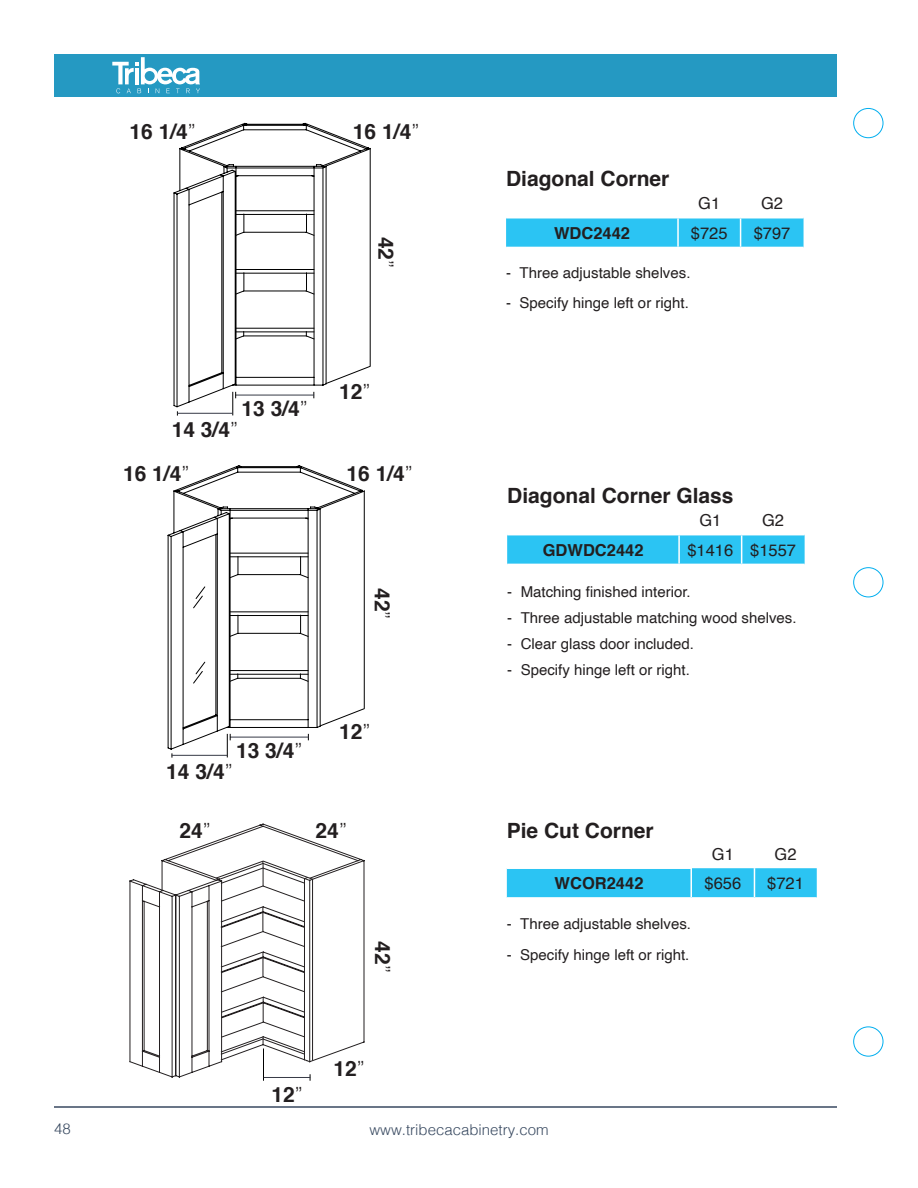
<style>
.page{position:relative;width:918px;height:1188px;background:#fff}
.page>*{position:absolute;margin:0;border:0;box-sizing:border-box;transform-origin:0 0}
.t1{font:700 21px "Helvetica";color:#231f20}
.t2{font:16.5px "Helvetica";color:#231f20}
.t3{font:700 16.5px "Helvetica";color:#231f20}
.t4{font:15px "Helvetica";color:#231f20}
.t5{font:300 15px "Helvetica";color:#384960}
.s1{font-weight:300}
</style>
<div class="page">
<svg style="left:853px;top:108px;width:30px;height:949px"></svg>
<div style="left:54px;top:54px;width:783px;height:43px;background:#2599c2"></div>
<hr style="left:54px;top:1106px;width:783px;height:2px;background:#384960">
<svg style="left:112px;top:57px;width:88px;height:36px"></svg>
<svg style="left:506px;top:217px;width:298px;height:30px;background:#3ac8f3"></svg>
<svg style="left:507px;top:534px;width:298px;height:30px;background:#3ac8f3"></svg>
<hr style="left:177px;top:413px;width:55px;height:1px;background:#363946">
<div style="left:507px;top:868px;width:310px;height:29px;background:#2bc4f3"></div>
<svg style="left:162px;top:824px;width:203px;height:221px"></svg>
<svg style="left:129px;top:860px;width:230px;height:221px"></svg>
<hr style="left:263px;top:1049px;width:1px;height:32px;background:#000">
<hr style="left:264px;top:1077px;width:46px;height:1px;background:#363946">
<svg style="left:173px;top:190px;width:154px;height:217px"></svg>
<svg style="left:179px;top:123px;width:192px;height:261px"></svg>
<svg style="left:228px;top:166px;width:94px;height:1px"></svg>
<svg style="left:168px;top:533px;width:153px;height:217px"></svg>
<svg style="left:173px;top:465px;width:192px;height:261px"></svg>
<svg style="left:222px;top:508px;width:94px;height:1px"></svg>
<hr style="left:230px;top:737px;width:79px;height:1px;background:#363946">
<svg style="left:227px;top:734px;width:4px;height:23px"></svg>
<hr style="left:172px;top:755px;width:55px;height:1px;background:#363946">
<p class="t1" style="left:130px;top:115px;width:68px">16 1/4<span class="s1">”</span></p>
<p class="t1" style="left:353px;top:115px;width:68px">16 1/4<span class="s1">”</span></p>
<p class="t1" style="left:403px;top:237px;width:33px;rotate:90deg">42<span class="s1">”</span></p>
<p class="t1" style="left:241px;top:391px;width:68px">13 3/4<span class="s1">”</span></p>
<p class="t1" style="left:172px;top:413px;width:68px">14 3/4<span class="s1">”</span></p>
<p class="t1" style="left:339px;top:374px;width:33px">12<span class="s1">”</span></p>
<p class="t1" style="left:123px;top:457px;width:68px">16 1/4<span class="s1">”</span></p>
<p class="t1" style="left:347px;top:457px;width:68px">16 1/4<span class="s1">”</span></p>
<p class="t1" style="left:399px;top:588px;width:33px;rotate:90deg">42<span class="s1">”</span></p>
<p class="t1" style="left:236px;top:733px;width:68px">13 3/4<span class="s1">”</span></p>
<p class="t1" style="left:166px;top:755px;width:68px">14 3/4<span class="s1">”</span></p>
<p class="t1" style="left:339px;top:714px;width:33px">12<span class="s1">”</span></p>
<p class="t1" style="left:180px;top:813px;width:33px">24<span class="s1">”</span></p>
<p class="t1" style="left:316px;top:813px;width:33px">24<span class="s1">”</span></p>
<p class="t1" style="left:399px;top:941px;width:33px;rotate:90deg">42<span class="s1">”</span></p>
<p class="t1" style="left:271px;top:1077px;width:33px">12<span class="s1">”</span></p>
<p class="t1" style="left:333px;top:1051px;width:33px">12<span class="s1">”</span></p>
<p class="t1" style="left:506px;top:161px;width:165px">Diagonal Corner</p>
<p class="t2" style="left:698px;top:191px;width:24px">G1</p>
<p class="t2" style="left:761px;top:191px;width:24px">G2</p>
<p class="t3" style="left:554px;top:220px;width:78px">WDC2442</p>
<p class="t2" style="left:691px;top:220px;width:38px">$725</p>
<p class="t2" style="left:754px;top:220px;width:38px">$797</p>
<p class="t4" style="left:506px;top:261px;width:186px">- Three adjustable shelves.</p>
<p class="t4" style="left:506px;top:291px;width:184px">- Specify hinge left or right.</p>
<p class="t1" style="left:507px;top:478px;width:228px">Diagonal Corner Glass</p>
<p class="t2" style="left:699px;top:508px;width:24px">G1</p>
<p class="t2" style="left:762px;top:508px;width:24px">G2</p>
<p class="t3" style="left:543px;top:537px;width:102px">GDWDC2442</p>
<p class="t2" style="left:687px;top:537px;width:47px">$1416</p>
<p class="t2" style="left:750px;top:537px;width:47px">$1557</p>
<p class="t4" style="left:507px;top:580px;width:185px">- Matching finished interior.</p>
<p class="t4" style="left:507px;top:606px;width:291px">- Three adjustable matching wood shelves.</p>
<p class="t4" style="left:507px;top:632px;width:188px">- Clear glass door included.</p>
<p class="t4" style="left:507px;top:659px;width:184px">- Specify hinge left or right.</p>
<p class="t1" style="left:507px;top:813px;width:149px">Pie Cut Corner</p>
<p class="t2" style="left:712px;top:841px;width:24px">G1</p>
<p class="t2" style="left:775px;top:841px;width:24px">G2</p>
<p class="t3" style="left:555px;top:870px;width:90px">WCOR2442</p>
<p class="t2" style="left:705px;top:871px;width:38px">$656</p>
<p class="t2" style="left:767px;top:871px;width:38px">$721</p>
<p class="t4" style="left:507px;top:912px;width:186px">- Three adjustable shelves.</p>
<p class="t4" style="left:507px;top:943px;width:184px">- Specify hinge left or right.</p>
<p class="t5" style="left:54px;top:1116px;width:18px">48</p>
<p class="t5" style="left:369px;top:1117px;width:181px">www.tribecacabinetry.com</p>
</div>
